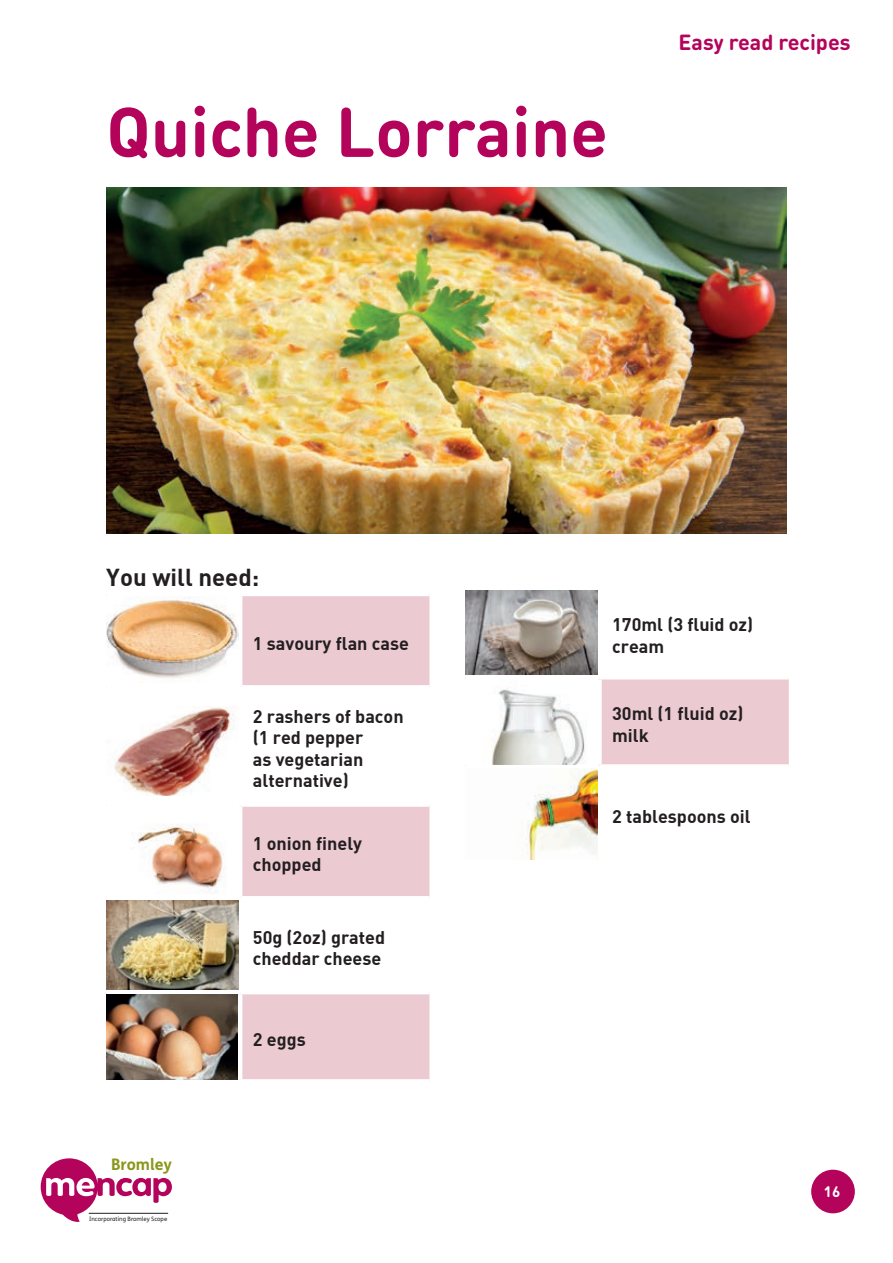
<style>
.page{position:relative;width:893px;height:1263px;background:#fff}
.page>*{position:absolute;margin:0;border:0;box-sizing:border-box;transform-origin:0 0}
.t1{font:700 69px "DIN Round Pro";color:#b4035b}
.t2{font:24px "DIN Bold";color:#231f20}
.t3{font:700 21.6px "DIN Round Pro";color:#b4035b}
.t4{font:18px/21.6px "DIN Bold";color:#231f20}
.t5{font:700 15.9px "FS Mencap";color:#8b971b}
.t6{font:700 15.15px "DIN Round Pro";color:#fff}
.t7{font:700 9.6px "FS Mencap";color:#8b971b}
.t8{font:6px "FS Mencap";color:#231f20}
</style>
<div class="page">
<svg style="left:41px;top:1158px;width:131px;height:64px"></svg>
<hr style="left:89px;top:1213px;width:79px;height:1px;background:#231f20">
<div style="left:811px;top:1170px;width:44px;height:43px;background:#b4035b;border-radius:50%"></div>
<svg style="left:210px;top:596px;width:219px;height:483px;fill:#eccad2"></svg>
<hr style="left:238px;top:596px;width:4px;height:89px;background:#fff">
<div style="left:106px;top:685px;width:134px;height:5px;background:#fff"></div>
<div style="left:240px;top:685px;width:189px;height:5px;background:#fff"></div>
<hr style="left:238px;top:690px;width:4px;height:112px;background:#fff">
<div style="left:106px;top:802px;width:134px;height:5px;background:#fff"></div>
<div style="left:240px;top:802px;width:189px;height:5px;background:#fff"></div>
<hr style="left:238px;top:807px;width:4px;height:89px;background:#fff">
<hr style="left:106px;top:896px;width:134px;height:4px;background:#fff">
<hr style="left:240px;top:896px;width:189px;height:4px;background:#fff">
<svg style="left:238px;top:900px;width:4px;height:90px"></svg>
<hr style="left:106px;top:990px;width:134px;height:4px;background:#fff">
<hr style="left:240px;top:990px;width:189px;height:4px;background:#fff">
<hr style="left:238px;top:994px;width:4px;height:85px;background:#fff">
<img style="left:106px;top:596px;width:132px;height:89px">
<img style="left:114px;top:707px;width:124px;height:89px">
<img style="left:131px;top:807px;width:107px;height:89px">
<img style="left:106px;top:900px;width:132px;height:90px">
<img style="left:106px;top:994px;width:132px;height:85px">
<div style="left:602px;top:679px;width:187px;height:85px;background:#eccad2"></div>
<img style="left:466px;top:590px;width:131px;height:85px">
<img style="left:492px;top:688px;width:93px;height:76px">
<img style="left:526px;top:769px;width:71px;height:91px">
<img style="left:106px;top:187px;width:681px;height:347px">
<h1 class="t1" style="left:106px;top:84px;width:503px">Quiche Lorraine</h1>
<p class="t3" style="left:679px;top:28px;width:174px">Easy read recipes</p>
<h2 class="t2" style="left:106px;top:561px;width:154px">You will need:</h2>
<p class="t4" style="left:253px;top:632px;width:158px">1 savoury flan case</p>
<p class="t4" style="left:253px;top:705px;width:152px">2 rashers of bacon (1 red pepper<br>as vegetarian alternative)</p>
<p class="t4" style="left:253px;top:832px;width:111px">1 onion finely chopped</p>
<p class="t4" style="left:253px;top:925px;width:134px">50g (2oz) grated cheddar cheese</p>
<p class="t5" style="left:111px;top:1155px;width:62px">Bromley</p>
<p class="t7" style="left:131px;top:1166px;width:38px">Bromley</p>
<p class="t8" style="left:89px;top:1215px;width:80px">Incorporating Bromley Scope</p>
<p class="t4" style="left:253px;top:1028px;width:54px">2 eggs</p>
<p class="t4" style="left:612px;top:613px;width:143px">170ml (3 fluid oz) cream</p>
<p class="t4" style="left:612px;top:702px;width:133px">30ml (1 fluid oz) milk</p>
<p class="t4" style="left:612px;top:805px;width:140px">2 tablespoons oil</p>
<p class="t6" style="left:824px;top:1181px;width:18px">16</p>
</div>
